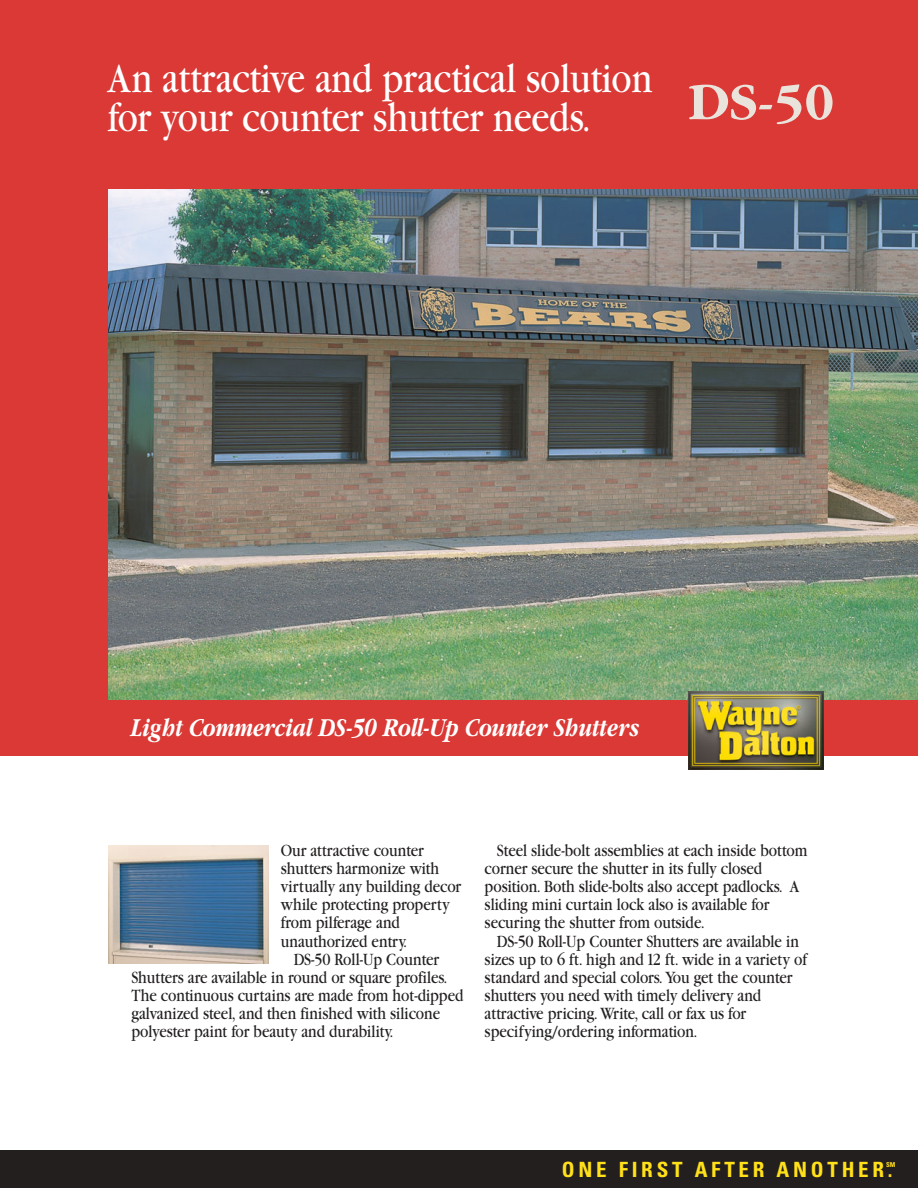
<style>
.page{position:relative;width:918px;height:1188px;background:#fff}
.page>*{position:absolute;margin:0;border:0;box-sizing:border-box;transform-origin:0 0}
.t1{font:700 54px "Garamond";color:#e9e3dc}
.t2{font:43.5px/39px "Garamond";color:#fff;scale:.85 1}
.t3{font:italic 700 27px "Garamond";color:#fff;scale:.8 1}
.t4{font:700 condensed 21px "Univers";letter-spacing:.18em;color:#ffe019}
.t5{font:18px/18px "Garamond";color:#231f1f;scale:.85 1}
.t6{font:700 condensed 6.75px "Univers";color:#ffe019}
</style>
<div class="page">
<div style="left:0;top:0;width:918px;height:756px;background:#da3935"></div>
<img style="left:108px;top:189px;width:810px;height:511px">
<img style="left:688px;top:692px;width:135px;height:78px">
<div style="left:0;top:1150px;width:918px;height:38px;background:#231f1f"></div>
<img style="left:109px;top:845px;width:160px;height:119px">
<h2 class="t2" style="left:108px;top:63px;width:642px">An attractive and practical solution for your counter shutter needs.</h2>
<h1 class="t1" style="left:688px;top:81px;width:147px">DS-50</h1>
<h3 class="t3" style="left:132px;top:718px;width:639px">Light Commercial DS-50 Roll-Up Counter Shutters</h3>
<p class="t5" style="left:281px;top:843px;width:214px">Our attractive counter shutters harmonize with virtually any building decor while protecting property from pilferage and unauthorized entry.</p>
<p class="t5" style="left:131px;top:952px;width:392px;text-indent:162px">DS-50 Roll-Up Counter Shutters are available in round or square profiles.<br>The continuous curtains are made from hot-dipped galvanized steel, and then finished with silicone polyester paint for beauty and durability.</p>
<p class="t5" style="left:485px;top:843px;width:381px;text-indent:12px">Steel slide-bolt assemblies at each inside bottom corner secure the shutter in its fully closed position. Both slide-bolts also accept padlocks. A sliding mini curtain lock also is available for securing the shutter from outside.</p>
<p class="t5" style="left:485px;top:934px;width:381px;text-indent:12px">DS-50 Roll-Up Counter Shutters are available in sizes up to 6 ft. high and 12 ft. wide in a variety of standard and special colors. You get the counter shutters you need with timely delivery and attractive pricing. Write, call or fax us for specifying/ordering information.</p>
<p class="t4" style="left:562px;top:1161px;width:332px">ONE FIRST AFTER ANOTHER.</p>
<p class="t6" style="left:886px;top:1162px;width:11px">SM</p>
</div>
